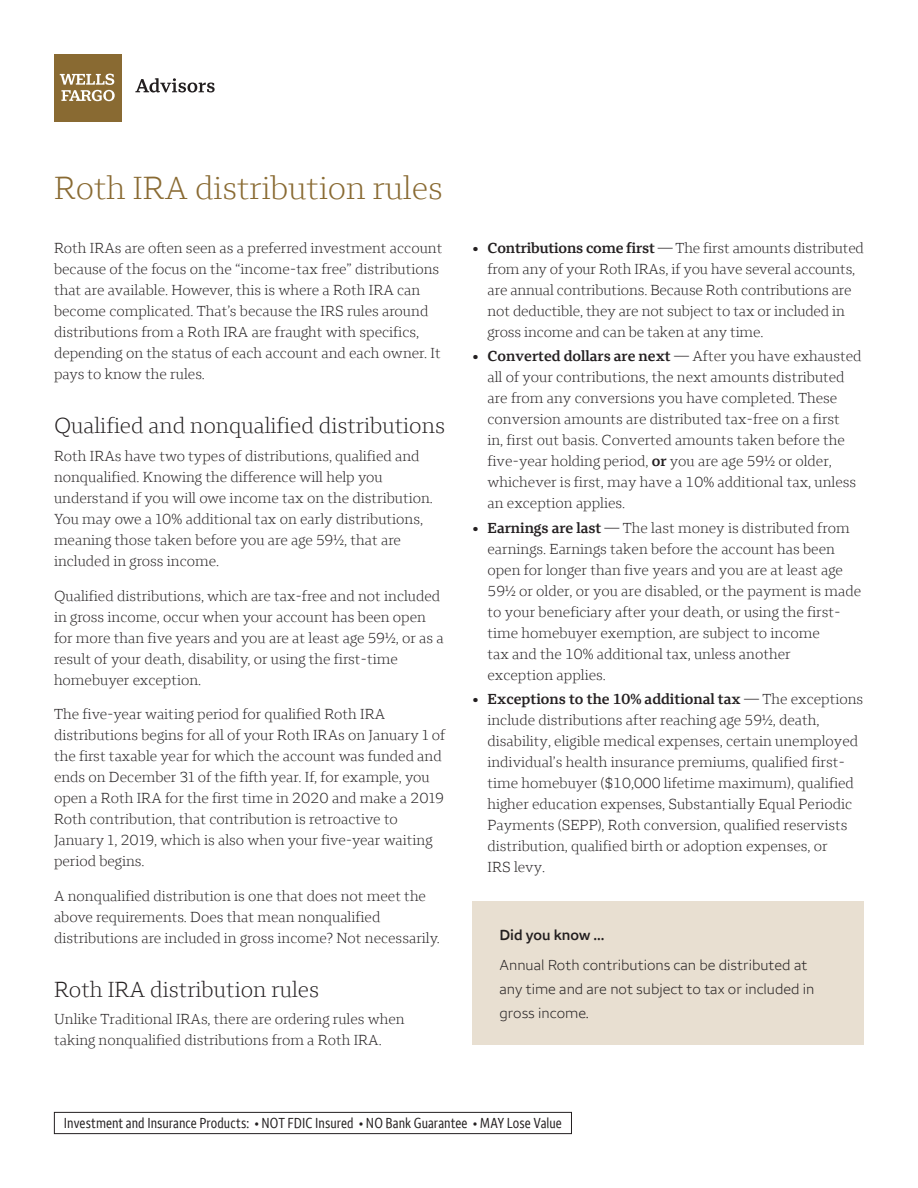
<style>
.page{position:relative;width:918px;height:1188px;background:#fff}
.page>*{position:absolute;margin:0;border:0;box-sizing:border-box;transform-origin:0 0}
.t1{font:300 33px "Wells Fargo Serif";color:#896a32}
.t2{font:300 22.5px "Wells Fargo Serif";color:#231f20}
.t3{font:300 15px/21px "Wells Fargo Serif";color:#231f20}
.t4{font:300 15px/24px "Wells Fargo Sans";color:#231f20}
.t5{font:condensed 15px "Wells Fargo Sans";letter-spacing:.005em;color:#231f20}
.t6{font:600 15px "Wells Fargo Sans";color:#231f20}
.s1{font-weight:600}
</style>
<div class="page">
<div style="left:472px;top:902px;width:392px;height:143px;background:#e8dfd1"></div>
<div style="left:54px;top:1112px;width:518px;height:22px;border:1px solid #231f20"></div>
<svg style="left:135px;top:78px;width:80px;height:15px"></svg>
<div style="left:54px;top:54px;width:68px;height:68px;background:#896a32"></div>
<svg style="left:60px;top:74px;width:55px;height:27px"></svg>
<h1 class="t1" style="left:54px;top:169px;width:390px">Roth IRA distribution rules</h1>
<p class="t3" style="left:54px;top:238px;width:390px">Roth IRAs are often seen as a preferred investment account because of the focus on the “income-tax free” distributions that are available. However, this is where a Roth IRA can become complicated. That’s because the IRS rules around distributions from a Roth IRA are fraught with specifics, depending on the status of each account and each owner. It pays to know the rules.</p>
<h2 class="t2" style="left:54px;top:412px;width:393px">Qualified and nonqualified distributions</h2>
<p class="t3" style="left:54px;top:445px;width:380px">Roth IRAs have two types of distributions, qualified and nonqualified. Knowing the difference will help you understand if you will owe income tax on the distribution.<br>You may owe a 10% additional tax on early distributions, meaning those taken before you are age 59½, that are included in gross income.</p>
<p class="t3" style="left:54px;top:585px;width:391px">Qualified distributions, which are tax-free and not included in gross income, occur when your account has been open for more than five years and you are at least age 59½, or as a result of your death, disability, or using the first-time homebuyer exception.</p>
<p class="t3" style="left:54px;top:703px;width:393px">The five-year waiting period for qualified Roth IRA distributions begins for all of your Roth IRAs on January 1 of the first taxable year for which the account was funded and ends on December 31 of the fifth year. If, for example, you open a Roth IRA for the first time in 2020 and make a 2019<br>Roth contribution, that contribution is retroactive to January 1, 2019, which is also when your five-year waiting period begins.</p>
<p class="t3" style="left:54px;top:885px;width:387px">A nonqualified distribution is one that does not meet the above requirements. Does that mean nonqualified distributions are included in gross income? Not necessarily.</p>
<h2 class="t2" style="left:54px;top:976px;width:267px">Roth IRA distribution rules</h2>
<p class="t3" style="left:54px;top:1009px;width:352px">Unlike Traditional IRAs, there are ordering rules when</p>
<p class="t3" style="left:54px;top:1030px;width:329px">taking nonqualified distributions from a Roth IRA.</p>
<p class="t3" style="left:488px;top:238px;width:378px;text-indent:-15px"><span class="s1">• Contributions come first</span> — The first amounts distributed from any of your Roth IRAs, if you have several accounts, are annual contributions. Because Roth contributions are not deductible, they are not subject to tax or included in gross income and can be taken at any time.</p>
<p class="t3" style="left:488px;top:346px;width:376px;text-indent:-15px"><span class="s1">• Converted dollars are next</span> — After you have exhausted all of your contributions, the next amounts distributed are from any conversions you have completed. These conversion amounts are distributed tax-free on a first<br>in, first out basis. Converted amounts taken before the five-year holding period, <span class="s1">or</span> you are age 59½ or older, whichever is first, may have a 10% additional tax, unless an exception applies.</p>
<p class="t3" style="left:488px;top:517px;width:375px;text-indent:-15px"><span class="s1">• Earnings are last</span> — The last money is distributed from earnings. Earnings taken before the account has been open for longer than five years and you are at least age 59½ or older, or you are disabled, or the payment is made to your beneficiary after your death, or using the first&shy;time homebuyer exemption, are subject to income<br>tax and the 10% additional tax, unless another<br>exception applies.</p>
<p class="t3" style="left:488px;top:688px;width:377px;text-indent:-15px"><span class="s1">• Exceptions to the 10% additional tax</span> — The exceptions include distributions after reaching age 59½, death, disability, eligible medical expenses, certain unemployed individual’s health insurance premiums, qualified first&shy;time homebuyer ($10,000 lifetime maximum), qualified higher education expenses, Substantially Equal Periodic Payments (SEPP), Roth conversion, qualified reservists distribution, qualified birth or adoption expenses, or<br>IRS levy.</p>
<h3 class="t6" style="left:500px;top:925px;width:107px">Did you know ...</h3>
<p class="t4" style="left:500px;top:953px;width:317px">Annual Roth contributions can be distributed at any time and are not subject to tax or included in gross income.</p>
<p class="t5" style="left:64px;top:1114px;width:499px">Investment and Insurance Products: • NOT FDIC Insured • NO Bank Guarantee • MAY Lose Value</p>
</div>
